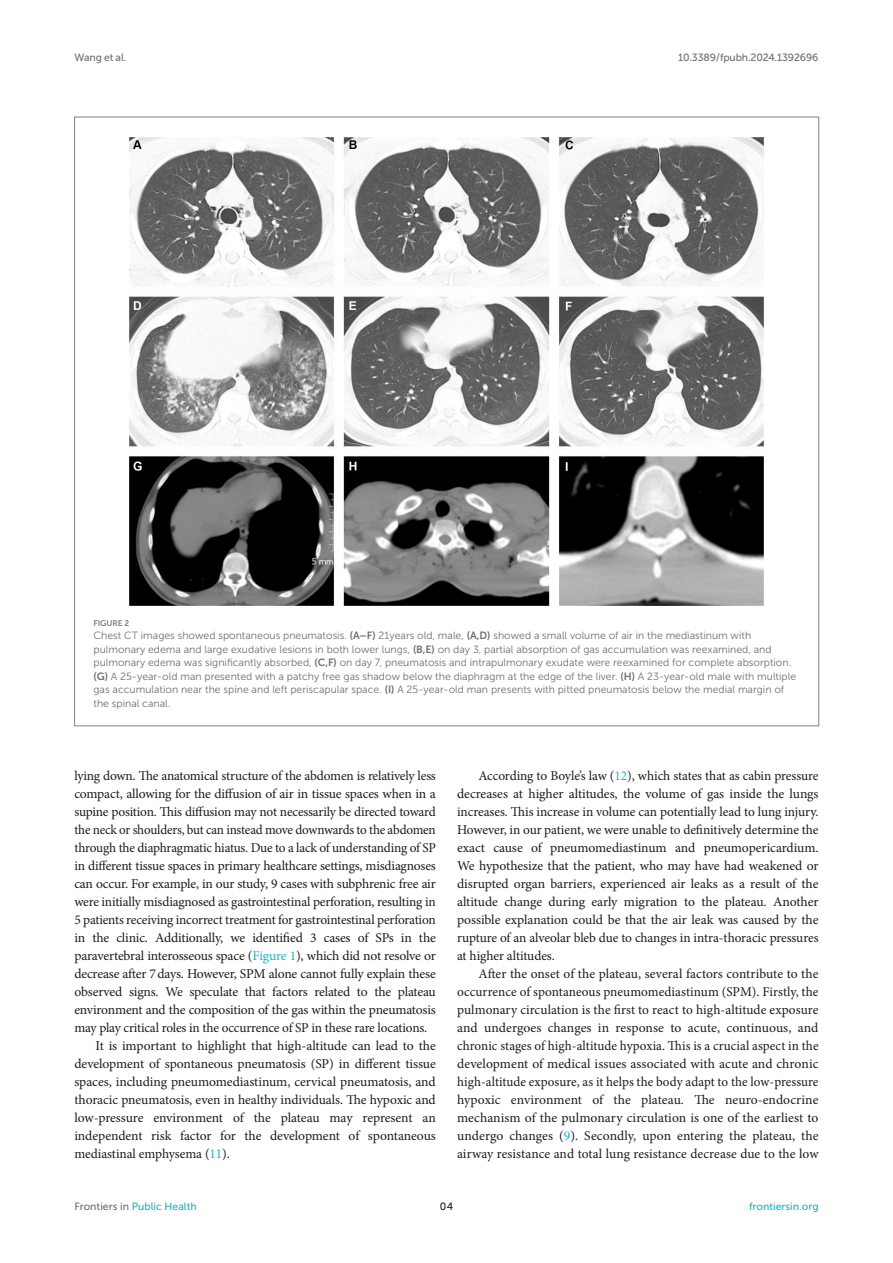
<style>
.page{position:relative;width:893px;height:1263px;background:#fff}
.page>*{position:absolute;margin:0;border:0;box-sizing:border-box;transform-origin:0 0}
.TEXT{font:13.5px/18px "Minion Pro";letter-spacing:-.005em;color:#1b1c1b;text-align:justify}
.FIG_LEG{font:10.5px/13.5px "Museo Sans 300";color:#706f70}
.t1{font:10.5px "Museo Sans 500";color:#1db5c3}
.t2{font:10.5px "Museo Sans 500";letter-spacing:-.015em;color:#706f70}
.t3{font:10.5px "Museo Sans 500";color:#1b1c1b}
.FIG_HD{font:8.25px "Museo Sans 700";letter-spacing:-.01em;color:#7e7f7f}
.s1{font-family:"Museo Sans 700"}
.s2{color:#1db5c3}
.s3{color:#706f70}
</style>
<div class="page">
<img style="left:129px;top:137px;width:635px;height:469px">
<p class="t2" style="left:74px;top:51px;width:53px">Wang et al.</p>
<p class="t2" style="left:678px;top:51px;width:142px">10.3389/fpubh.2024.1392696</p>
<p class="FIG_HD" style="left:94px;top:618px;width:37px">FIGURE 2</p>
<p class="FIG_LEG" style="left:94px;top:629px;width:704px">Chest CT images showed spontaneous pneumatosis. <span class="s1">(A–F)</span> 21 years old, male, <span class="s1">(A,D)</span> showed a small volume of air in the mediastinum with pulmonary edema and large exudative lesions in both lower lungs, <span class="s1">(B,E)</span> on day 3, partial absorption of gas accumulation was reexamined, and pulmonary edema was significantly absorbed, <span class="s1">(C,F)</span> on day 7, pneumatosis and intrapulmonary exudate were reexamined for complete absorption. <span class="s1">(G)</span> A 25-year-old man presented with a patchy free gas shadow below the diaphragm at the edge of the liver. <span class="s1">(H)</span> A 23-year-old male with multiple gas accumulation near the spine and left periscapular space. <span class="s1">(I)</span> A 25-year-old man presents with pitted pneumatosis below the medial margin of the spinal canal.</p>
<p class="TEXT" style="left:74px;top:767px;width:363px">lying down. The anatomical structure of the abdomen is relatively less compact, allowing for the diffusion of air in tissue spaces when in a supine position. This diffusion may not necessarily be directed toward the neck or shoulders, but can instead move downwards to the abdomen through the diaphragmatic hiatus. Due to a lack of understanding of SP in different tissue spaces in primary healthcare settings, misdiagnoses can occur. For example, in our study, 9 cases with subphrenic free air were initially misdiagnosed as gastrointestinal perforation, resulting in 5 patients receiving incorrect treatment for gastrointestinal perforation in the clinic. Additionally, we identified 3 cases of SPs in the paravertebral interosseous space (<span class="s2">Figure 1</span>), which did not resolve or decrease after 7days. However, SPM alone cannot fully explain these observed signs. We speculate that factors related to the plateau environment and the composition of the gas within the pneumatosis may play critical roles in the occurrence of SP in these rare locations.</p>
<p class="TEXT" style="left:74px;top:1037px;width:363px;text-indent:21px">It is important to highlight that high-altitude can lead to the development of spontaneous pneumatosis (SP) in different tissue spaces, including pneumomediastinum, cervical pneumatosis, and thoracic pneumatosis, even in healthy individuals. The hypoxic and low-pressure environment of the plateau may represent an independent risk factor for the development of spontaneous mediastinal emphysema (<span class="s2">11</span>).</p>
<p class="TEXT" style="left:457px;top:767px;width:363px;text-indent:21px">According to Boyle’s law (<span class="s2">12</span>), which states that as cabin pressure decreases at higher altitudes, the volume of gas inside the lungs increases. This increase in volume can potentially lead to lung injury.<br>However, in our patient, we were unable to definitively determine the exact cause of pneumomediastinum and pneumopericardium.<br>We hypothesize that the patient, who may have had weakened or disrupted organ barriers, experienced air leaks as a result of the altitude change during early migration to the plateau. Another possible explanation could be that the air leak was caused by the rupture of an alveolar bleb due to changes in intra-thoracic pressures at higher altitudes.</p>
<p class="TEXT" style="left:457px;top:965px;width:363px;text-indent:21px">After the onset of the plateau, several factors contribute to the occurrence of spontaneous pneumomediastinum (SPM). Firstly, the pulmonary circulation is the first to react to high-altitude exposure and undergoes changes in response to acute, continuous, and chronic stages of high-altitude hypoxia. This is a crucial aspect in the development of medical issues associated with acute and chronic high-altitude exposure, as it helps the body adapt to the low-pressure hypoxic environment of the plateau. The neuro-endocrine mechanism of the pulmonary circulation is one of the earliest to undergo changes (<span class="s2">9</span>). Secondly, upon entering the plateau, the airway resistance and total lung resistance decrease due to the low</p>
<p class="t1" style="left:74px;top:1200px;width:124px"><span class="s3">Frontiers in</span> Public Health</p>
<p class="t3" style="left:440px;top:1200px;width:15px">04</p>
<p class="t1" style="left:749px;top:1200px;width:71px">frontiersin.org</p>
</div>
